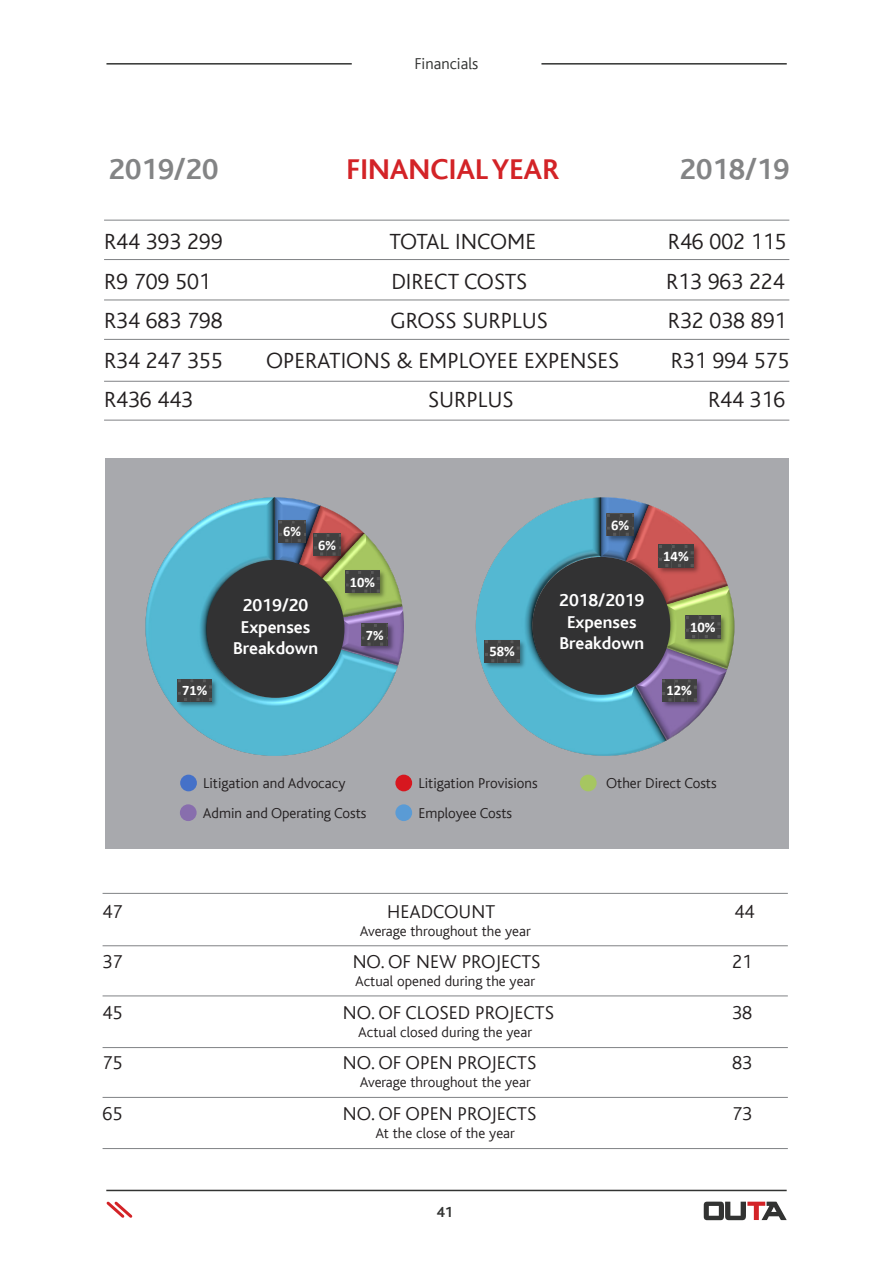
<style>
.page{position:relative;width:893px;height:1263px;background:#fff}
.page>*{position:absolute;margin:0;border:0;box-sizing:border-box;transform-origin:0 0}
.t1{font:700 30px "Sasol Bliss";color:#838485}
.t2{font:700 30px "Sasol Bliss";color:#d32327}
.t3{font:300 22.95px "Sasol Bliss";color:#231f20}
.t4{font:300 19.5px "Sasol Bliss";color:#231f20}
.t5{font:700 18px "Sasol Bliss";color:#fff}
.t6{font:300 16.5px "Sasol Bliss";color:#323332}
.t7{font:300 15px "Sasol Bliss";color:#231f20}
.t8{font:700 15px "Sasol Bliss";color:#323332}
.t9{font:700 14.7px "Calibri";color:#fff}
.t10{font:700 14.4px "Calibri";color:#fff}
</style>
<div class="page">
<hr style="left:106px;top:1190px;width:681px;height:1px;background:#323332">
<svg style="left:704px;top:1201px;width:83px;height:19px"></svg>
<svg style="left:106px;top:1201px;width:27px;height:17px"></svg>
<hr style="left:106px;top:63px;width:246px;height:2px;background:#323332">
<hr style="left:541px;top:63px;width:246px;height:2px;background:#323332">
<hr style="left:103px;top:1097px;width:685px;height:1px;background:#808285">
<hr style="left:103px;top:1148px;width:685px;height:1px;background:#808285">
<hr style="left:103px;top:893px;width:685px;height:1px;background:#808285">
<hr style="left:103px;top:995px;width:685px;height:1px;background:#808285">
<hr style="left:103px;top:1047px;width:685px;height:1px;background:#808285">
<hr style="left:103px;top:945px;width:685px;height:1px;background:#808285">
<hr style="left:104px;top:259px;width:685px;height:1px;background:#808285">
<hr style="left:104px;top:339px;width:685px;height:1px;background:#808285">
<hr style="left:104px;top:381px;width:685px;height:1px;background:#808285">
<hr style="left:104px;top:420px;width:685px;height:1px;background:#808285">
<hr style="left:104px;top:220px;width:685px;height:1px;background:#808285">
<hr style="left:104px;top:300px;width:685px;height:1px;background:#808285">
<div style="left:105px;top:459px;width:683px;height:390px;background:#a8a9ad"></div>
<div style="left:180px;top:775px;width:17px;height:16px;background:#4571c8;border-radius:50%"></div>
<div style="left:180px;top:804px;width:17px;height:17px;background:#886ead;border-radius:50%"></div>
<div style="left:395px;top:775px;width:17px;height:16px;background:#d7171f;border-radius:50%"></div>
<div style="left:580px;top:775px;width:17px;height:16px;background:#a6c661;border-radius:50%"></div>
<div style="left:395px;top:804px;width:17px;height:17px;background:#5a9bd5;border-radius:50%"></div>
<svg style="left:145px;top:497px;width:259px;height:259px"></svg>
<svg style="left:476px;top:497px;width:258px;height:259px"></svg>
<div style="left:532px;top:557px;width:138px;height:138px;background:#323233;border-radius:50%"></div>
<div style="left:207px;top:560px;width:137px;height:138px;background:#323233;border-radius:50%"></div>
<p class="t6" style="left:414px;top:55px;width:65px">Financials</p>
<p class="t1" style="left:109px;top:153px;width:111px">2019/20</p>
<p class="t2" style="left:346px;top:153px;width:214px">FINANCIAL YEAR</p>
<p class="t1" style="left:680px;top:153px;width:111px">2018/19</p>
<p class="t3" style="left:104px;top:230px;width:120px">R44 393 299</p>
<p class="t3" style="left:389px;top:230px;width:148px">TOTAL INCOME</p>
<p class="t3" style="left:668px;top:230px;width:120px">R46 002 115</p>
<p class="t3" style="left:104px;top:269px;width:108px">R9 709 501</p>
<p class="t3" style="left:391px;top:269px;width:137px">DIRECT COSTS</p>
<p class="t3" style="left:666px;top:269px;width:120px">R13 963 224</p>
<p class="t3" style="left:104px;top:309px;width:120px">R34 683 798</p>
<p class="t3" style="left:390px;top:309px;width:159px">GROSS SURPLUS</p>
<p class="t3" style="left:668px;top:309px;width:120px">R32 038 891</p>
<p class="t3" style="left:104px;top:348px;width:120px">R34 247 355</p>
<p class="t3" style="left:266px;top:348px;width:355px">OPERATIONS &amp; EMPLOYEE EXPENSES</p>
<p class="t3" style="left:671px;top:348px;width:120px">R31 994 575</p>
<p class="t3" style="left:104px;top:388px;width:91px">R436 443</p>
<p class="t3" style="left:428px;top:388px;width:87px">SURPLUS</p>
<p class="t3" style="left:708px;top:388px;width:79px">R44 316</p>
<p class="t10" style="left:182px;top:681px;width:27px">71%</p>
<p class="t10" style="left:283px;top:522px;width:19px">6%</p>
<p class="t10" style="left:318px;top:535px;width:19px">6%</p>
<p class="t5" style="left:243px;top:596px;width:67px">2019/20</p>
<p class="t5" style="left:241px;top:617px;width:71px">Expenses</p>
<p class="t5" style="left:233px;top:639px;width:86px">Breakdown</p>
<p class="t10" style="left:350px;top:573px;width:27px">10%</p>
<p class="t10" style="left:366px;top:626px;width:19px">7%</p>
<p class="t7" style="left:203px;top:775px;width:144px">Litigation and Advocacy</p>
<p class="t7" style="left:203px;top:805px;width:165px">Admin and Operating Costs</p>
<p class="t9" style="left:489px;top:642px;width:27px">58%</p>
<p class="t9" style="left:611px;top:515px;width:20px">6%</p>
<p class="t5" style="left:559px;top:591px;width:87px">2018/2019</p>
<p class="t5" style="left:567px;top:612px;width:71px">Expenses</p>
<p class="t5" style="left:559px;top:634px;width:86px">Breakdown</p>
<p class="t9" style="left:663px;top:547px;width:27px">14%</p>
<p class="t9" style="left:690px;top:618px;width:27px">10%</p>
<p class="t9" style="left:666px;top:681px;width:27px">12%</p>
<p class="t7" style="left:418px;top:775px;width:121px">Litigation Provisions</p>
<p class="t7" style="left:418px;top:805px;width:95px">Employee Costs</p>
<p class="t7" style="left:606px;top:775px;width:112px">Other Direct Costs</p>
<p class="t4" style="left:103px;top:901px;width:22px">47</p>
<p class="t4" style="left:387px;top:901px;width:109px">HEADCOUNT</p>
<p class="t4" style="left:735px;top:901px;width:22px">44</p>
<p class="t7" style="left:360px;top:923px;width:173px">Average throughout the year</p>
<p class="t4" style="left:103px;top:952px;width:22px">37</p>
<p class="t4" style="left:353px;top:952px;width:189px">NO. OF NEW PROJECTS</p>
<p class="t4" style="left:732px;top:952px;width:22px">21</p>
<p class="t7" style="left:355px;top:973px;width:182px">Actual opened during the year</p>
<p class="t4" style="left:103px;top:1002px;width:22px">45</p>
<p class="t4" style="left:343px;top:1002px;width:213px">NO. OF CLOSED PROJECTS</p>
<p class="t4" style="left:732px;top:1002px;width:22px">38</p>
<p class="t7" style="left:358px;top:1024px;width:175px">Actual closed during the year</p>
<p class="t4" style="left:103px;top:1052px;width:22px">75</p>
<p class="t4" style="left:343px;top:1052px;width:195px">NO. OF OPEN PROJECTS</p>
<p class="t4" style="left:732px;top:1052px;width:22px">83</p>
<p class="t7" style="left:360px;top:1074px;width:173px">Average throughout the year</p>
<p class="t4" style="left:103px;top:1103px;width:22px">65</p>
<p class="t4" style="left:343px;top:1103px;width:195px">NO. OF OPEN PROJECTS</p>
<p class="t4" style="left:732px;top:1103px;width:22px">73</p>
<p class="t7" style="left:375px;top:1125px;width:141px">At the close of the year</p>
<p class="t8" style="left:437px;top:1204px;width:18px">41</p>
</div>
